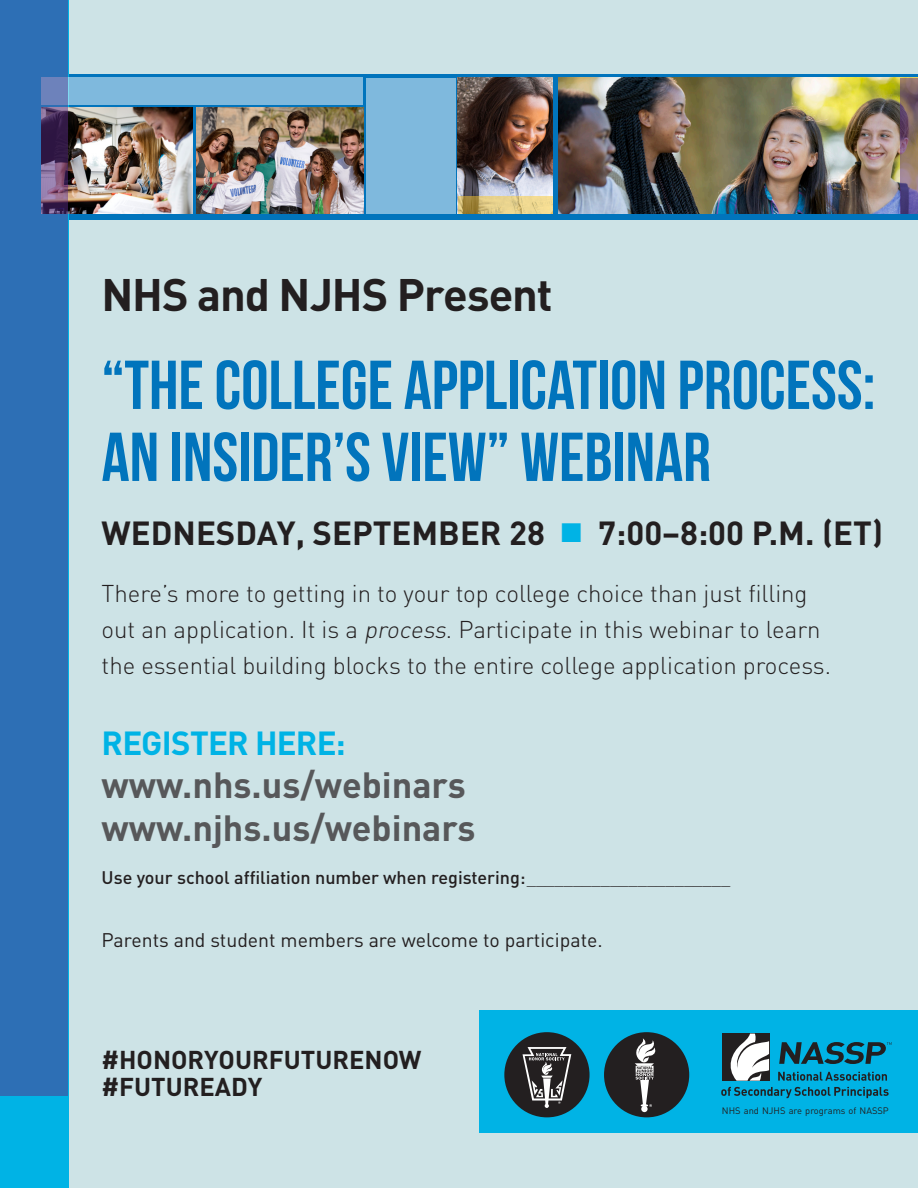
<style>
.page{position:relative;width:918px;height:1188px;background:#cde3e6}
.page>*{position:absolute;margin:0;border:0;box-sizing:border-box;transform-origin:0 0}
.t1{font:700 69px/72px "Bebas Neue";color:#0174bc}
.t2{font:700 45px "DIN";letter-spacing:-.025em;color:#231f20}
.t3{font:700 36px/43.2px "DIN";color:#57585a}
.t4{font:700 33px "DIN";color:#231f20}
.t5{font:700 33px "DIN";letter-spacing:-.025em;color:#00b3e5}
.t6{font:700 25.5px "DIN";color:#231f20}
.t7{font:300 24px/36px "DIN";color:#231f20}
.t8{font:19.5px "DIN";color:#231f20}
.t9{font:500 18px "DIN";color:#231f20}
.t10{font:9.3px "DIN";color:#231f20}
.s1{color:#00b3e5}
.s2{font-style:italic}
.s3{font-weight:300}
</style>
<div class="page">
<div style="left:479px;top:1010px;width:439px;height:123px;background:#00b3e5"></div>
<div style="left:504px;top:1032px;width:86px;height:85px;background:#231f20;border-radius:50%"></div>
<svg style="left:523px;top:1047px;width:48px;height:61px"></svg>
<div style="left:604px;top:1032px;width:85px;height:85px;background:#231f20;border-radius:50%"></div>
<div style="left:641px;top:1106px;width:7px;height:6px;background:#fff;border-radius:50%"></div>
<svg style="left:635px;top:1038px;width:20px;height:69px"></svg>
<svg style="left:721px;top:1087px;width:168px;height:11px"></svg>
<svg style="left:778px;top:1072px;width:109px;height:9px"></svg>
<div style="left:722px;top:1034px;width:47px;height:47px;background:#231f20"></div>
<svg style="left:730px;top:1034px;width:39px;height:47px"></svg>
<svg style="left:779px;top:1042px;width:113px;height:22px"></svg>
<div style="left:0;top:75px;width:918px;height:145px;background:#0174bc"></div>
<div style="left:366px;top:78px;width:89px;height:136px;background:#7fb9dd"></div>
<div style="left:0;top:0;width:68px;height:1188px;background:#00b3e5"></div>
<div style="left:41px;top:78px;width:322px;height:27px;background:#7fb9dd"></div>
<img style="left:196px;top:107px;width:167px;height:107px">
<img style="left:458px;top:78px;width:95px;height:119px">
<svg style="left:458px;top:197px;width:95px;height:17px;background:#d8c17b"></svg>
<img style="left:68px;top:107px;width:124px;height:107px">
<img style="left:558px;top:78px;width:342px;height:136px">
<svg style="left:900px;top:78px;width:18px;height:136px;background:#7b6471"></svg>
<div style="left:0;top:0;width:68px;height:1096px;background:#2d6fb5"></div>
<p class="t2" style="left:102px;top:266px;width:452px">NHS and NJHS Present</p>
<p class="t1" style="left:102px;top:348px;width:775px">“THE COLLEGE APPLICATION PROCESS:<br>AN INSIDER’S VIEW” WEBINAR</p>
<p class="t4" style="left:102px;top:512px;width:783px">WEDNESDAY, SEPTEMBER 28 <span class="s1">■</span> 7:00–8:00 P.M. (ET)</p>
<p class="t7" style="left:102px;top:576px;width:731px">There’s more to getting in to your top college choice than just filling out an application. It is a <span class="s2">process</span>. Participate in this webinar to learn the essential building blocks to the entire college application process.</p>
<p class="t5" style="left:102px;top:721px;width:246px">REGISTER HERE:</p>
<p class="t3" style="left:102px;top:762px;width:376px">www.nhs.us/webinars www.njhs.us/webinars</p>
<p class="t9" style="left:102px;top:866px;width:630px">Use your school affiliation number when registering:<span class="s3">______________________</span></p>
<p class="t8" style="left:102px;top:928px;width:503px">Parents and student members are welcome to participate.</p>
<p class="t6" style="left:102px;top:1043px;width:321px">#HONORYOURFUTURENOW</p>
<p class="t6" style="left:102px;top:1070px;width:162px">#FUTUREADY</p>
<p class="t10" style="left:722px;top:1105px;width:168px">NHS and NJHS are programs of NASSP</p>
</div>
